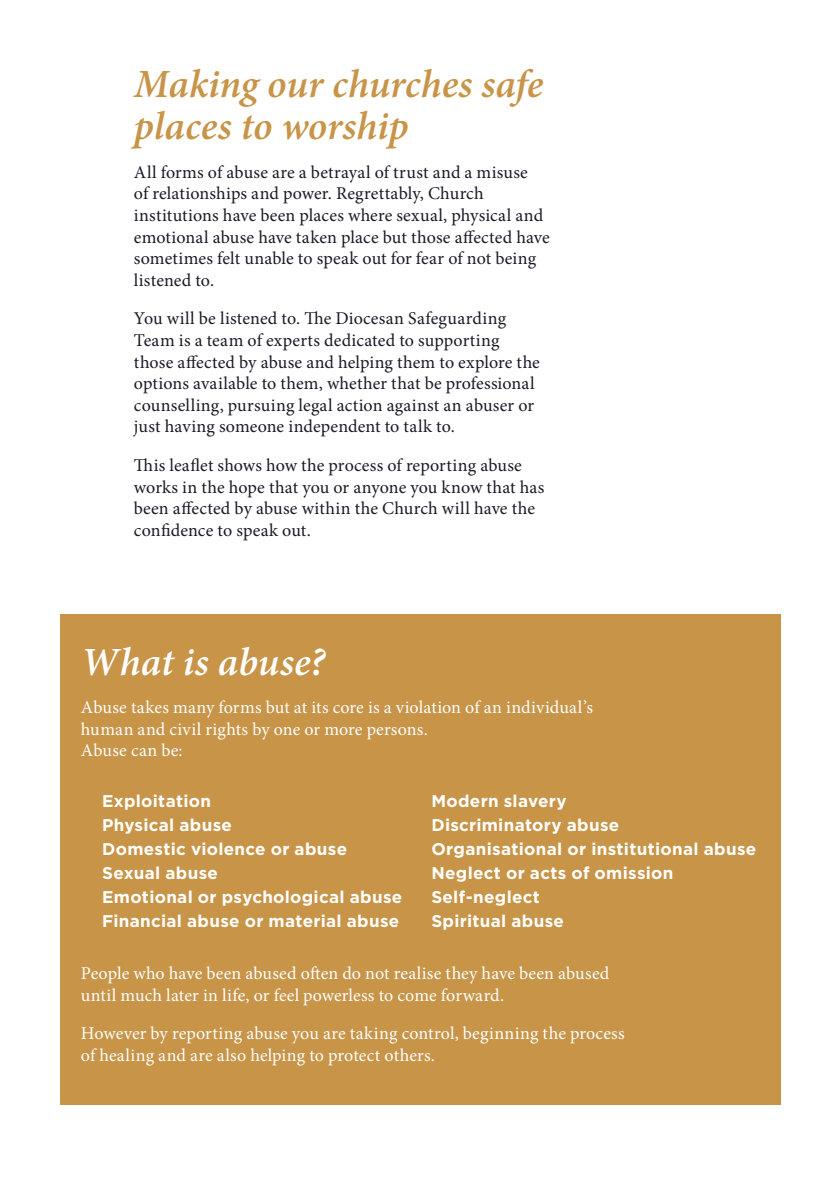
<style>
.page{position:relative;width:840px;height:1191px;background:#fff}
.page>*{position:absolute;margin:0;border:0;box-sizing:border-box;transform-origin:0 0}
.t1{font:italic 600 40px/42px "Minion Pro";letter-spacing:-.005em;color:#c89448}
.t2{font:italic 600 40px "Minion Pro";color:#fff}
.t3{font:18px/21.6px "Minion Pro";letter-spacing:.01em;color:#1d1927}
.t4{font:18px/21.6px "Minion Pro";letter-spacing:.01em;color:#fff}
.t5{font:700 17px/24px "Gotham";letter-spacing:.02em;color:#fff}
</style>
<div class="page">
<hr style="left:839px;top:0;width:1px;height:1191px;background:#c89448">
<div style="left:60px;top:614px;width:720px;height:490px;background:#c89448"></div>
<p class="t1" style="left:134px;top:63px;width:410px">Making our churches safe places to worship</p>
<p class="t3" style="left:134px;top:161px;width:417px">All forms of abuse are a betrayal of trust and a misuse<br>of relationships and power. Regrettably, Church institutions have been places where sexual, physical and emotional abuse have taken place but those affected have sometimes felt unable to speak out for fear of not being listened to.</p>
<p class="t3" style="left:134px;top:308px;width:407px">You will be listened to. The Diocesan Safeguarding Team is a team of experts dedicated to supporting those affected by abuse and helping them to explore the options available to them, whether that be professional counselling, pursuing legal action against an abuser or just having someone independent to talk to.</p>
<p class="t3" style="left:134px;top:454px;width:412px">This leaflet shows how the process of reporting abuse works in the hope that you or anyone you know that has been affected by abuse within the Church will have the confidence to speak out.</p>
<p class="t2" style="left:81px;top:633px;width:246px">What is abuse?</p>
<p class="t4" style="left:81px;top:696px;width:513px">Abuse takes many forms but at its core is a violation of an individual’s human and civil rights by one or more persons.<br>Abuse can be:</p>
<p class="t5" style="left:102px;top:788px;width:110px">Exploitation</p>
<p class="t5" style="left:102px;top:812px;width:131px">Physical abuse</p>
<p class="t5" style="left:102px;top:836px;width:246px">Domestic violence or abuse</p>
<p class="t5" style="left:102px;top:860px;width:117px">Sexual abuse</p>
<p class="t5" style="left:102px;top:884px;width:301px">Emotional or psychological abuse<br>Financial abuse or material abuse</p>
<p class="t5" style="left:431px;top:788px;width:137px">Modern slavery</p>
<p class="t5" style="left:431px;top:812px;width:189px">Discriminatory abuse</p>
<p class="t5" style="left:431px;top:836px;width:326px">Organisational or institutional abuse<br>Neglect or acts of omission</p>
<p class="t5" style="left:431px;top:884px;width:110px">Self-neglect</p>
<p class="t5" style="left:431px;top:908px;width:134px">Spiritual abuse</p>
<p class="t4" style="left:81px;top:962px;width:529px">People who have been abused often do not realise they have been abused until much later in life, or feel powerless to come forward.</p>
<p class="t4" style="left:81px;top:1022px;width:545px">However by reporting abuse you are taking control, beginning the process of healing and are also helping to protect others.</p>
</div>
